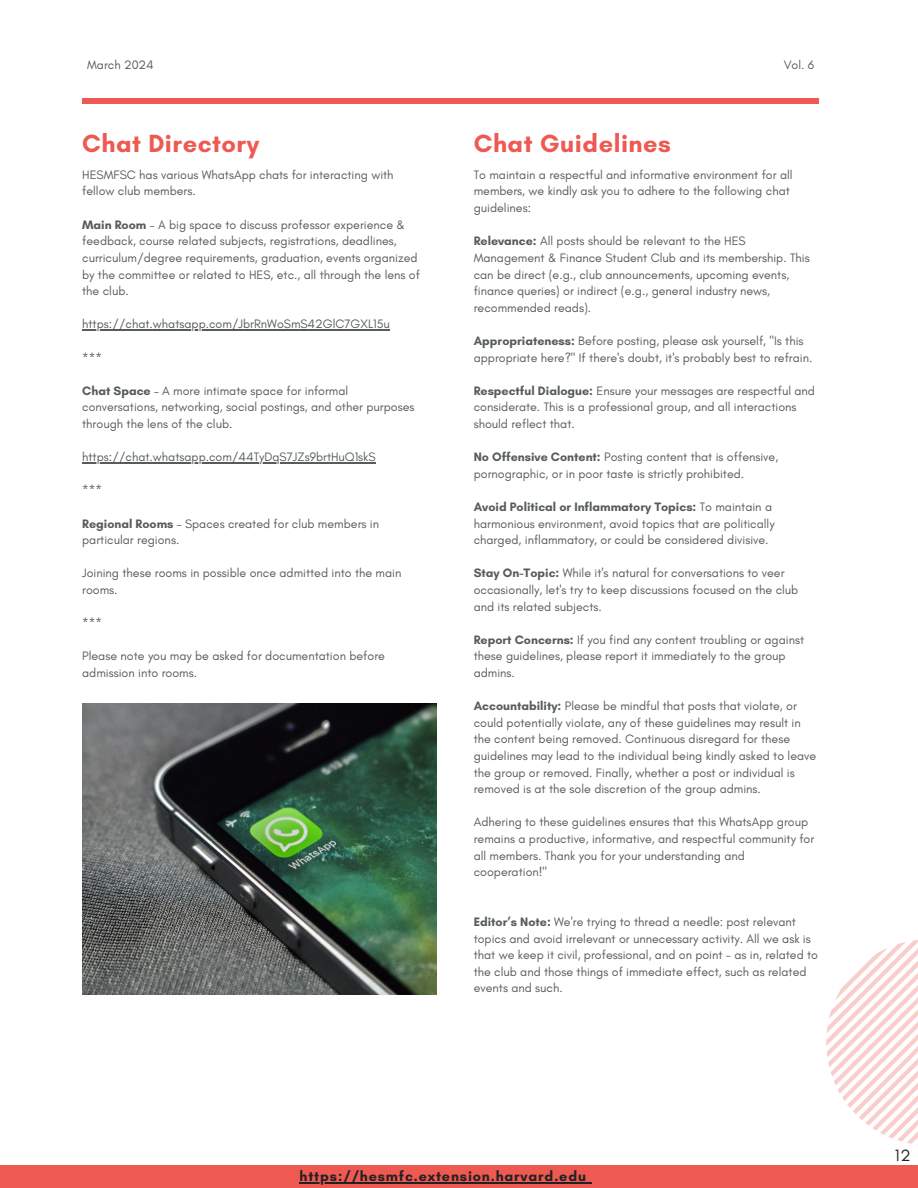
<style>
.page{position:relative;width:918px;height:1188px;background:#fff}
.page>*{position:absolute;margin:0;border:0;box-sizing:border-box;transform-origin:0 0}
.t1{font:700 25.35px "Glacial Indifference";letter-spacing:.02em;color:#ee5952}
.t2{font:16.65px "Glacial Indifference";color:#222}
.t3{font:700 14.4px "Glacial Indifference";letter-spacing:.06em;color:#222}
.t4{font:12.45px/16.6px "Glacial Indifference";color:#565b5b}
.s1{font-weight:700}
</style>
<div class="page">
<div style="left:0;top:1165px;width:918px;height:23px;background:#ee5952"></div>
<div style="left:82px;top:98px;width:737px;height:5px;background:#ee5952"></div>
<svg style="left:826px;top:940px;width:92px;height:205px"></svg>
<img style="left:82px;top:703px;width:355px;height:292px">
<hr style="left:82px;top:329px;width:308px;height:1px;background:#565b5b">
<hr style="left:82px;top:462px;width:294px;height:1px;background:#565b5b">
<hr style="left:300px;top:1182px;width:287px;height:2px;background:#222">
<p class="t4" style="left:87px;top:57px;width:68px">March 2024</p>
<p class="t4" style="left:784px;top:57px;width:32px">Vol. 6</p>
<h1 class="t1" style="left:82px;top:128px;width:179px">Chat Directory</h1>
<p class="t4" style="left:82px;top:166px;width:313px">HESMFSC has various WhatsApp chats for interacting with fellow club members.</p>
<p class="t4" style="left:82px;top:216px;width:339px"><span class="s1">Main Room</span> – A big space to discuss professor experience &amp; feedback, course related subjects, registrations, deadlines, curriculum/degree requirements, graduation, events organized by the committee or related to HES, etc., all through the lens of the club.</p>
<p class="t4" style="left:82px;top:316px;width:309px">https://chat.whatsapp.com/JbrRnWoSmS42GlC7GXL15u</p>
<p class="t4" style="left:82px;top:349px;width:21px">***</p>
<p class="t4" style="left:82px;top:382px;width:334px"><span class="s1">Chat Space</span> – A more intimate space for informal conversations, networking, social postings, and other purposes through the lens of the club.</p>
<p class="t4" style="left:82px;top:448px;width:295px">https://chat.whatsapp.com/44TyDqS7JZs9brtHuQ1skS</p>
<p class="t4" style="left:82px;top:482px;width:21px">***</p>
<p class="t4" style="left:82px;top:515px;width:298px"><span class="s1">Regional Rooms</span> – Spaces created for club members in particular regions.</p>
<p class="t4" style="left:82px;top:565px;width:321px">Joining these rooms in possible once admitted into the main rooms.</p>
<p class="t4" style="left:82px;top:614px;width:21px">***</p>
<p class="t4" style="left:82px;top:648px;width:304px">Please note you may be asked for documentation before admission into rooms.</p>
<h1 class="t1" style="left:474px;top:128px;width:199px">Chat Guidelines</h1>
<p class="t4" style="left:474px;top:166px;width:320px">To maintain a respectful and informative environment for all members, we kindly ask you to adhere to the following chat guidelines:</p>
<p class="t4" style="left:474px;top:233px;width:338px"><span class="s1">Relevance:</span> All posts should be relevant to the HES Management &amp; Finance Student Club and its membership. This can be direct (e.g., club announcements, upcoming events, finance queries) or indirect (e.g., general industry news, recommended reads).</p>
<p class="t4" style="left:474px;top:332px;width:340px"><span class="s1">Appropriateness:</span> Before posting, please ask yourself, "Is this appropriate here?" If there's doubt, it's probably best to refrain.</p>
<p class="t4" style="left:474px;top:382px;width:343px"><span class="s1">Respectful Dialogue:</span> Ensure your messages are respectful and considerate. This is a professional group, and all interactions should reflect that.</p>
<p class="t4" style="left:474px;top:448px;width:306px"><span class="s1">No Offensive Content:</span> Posting content that is offensive, pornographic, or in poor taste is strictly prohibited.</p>
<p class="t4" style="left:474px;top:498px;width:302px"><span class="s1">Avoid Political or Inflammatory Topics:</span> To maintain a harmonious environment, avoid topics that are politically charged, inflammatory, or could be considered divisive.</p>
<p class="t4" style="left:474px;top:565px;width:326px"><span class="s1">Stay On-Topic:</span> While it's natural for conversations to veer occasionally, let's try to keep discussions focused on the club and its related subjects.</p>
<p class="t4" style="left:474px;top:631px;width:332px"><span class="s1">Report Concerns:</span> If you find any content troubling or against these guidelines, please report it immediately to the group admins.</p>
<p class="t4" style="left:474px;top:698px;width:344px"><span class="s1">Accountability:</span> Please be mindful that posts that violate, or could potentially violate, any of these guidelines may result in the content being removed. Continuous disregard for these guidelines may lead to the individual being kindly asked to leave the group or removed. Finally, whether a post or individual is removed is at the sole discretion of the group admins.</p>
<p class="t4" style="left:474px;top:814px;width:342px">Adhering to these guidelines ensures that this WhatsApp group remains a productive, informative, and respectful community for all members. Thank you for your understanding and cooperation!"</p>
<p class="t4" style="left:474px;top:913px;width:346px"><span class="s1">Editor’s Note:</span> We're trying to thread a needle: post relevant topics and avoid irrelevant or unnecessary activity. All we ask is that we keep it civil, professional, and on point - as in, related to the club and those things of immediate effect, such as related events and such.</p>
<p class="t3" style="left:300px;top:1168px;width:288px">https://hesmfc.extension.harvard.edu</p>
<h2 class="t2" style="left:895px;top:1145px;width:18px">12</h2>
</div>
